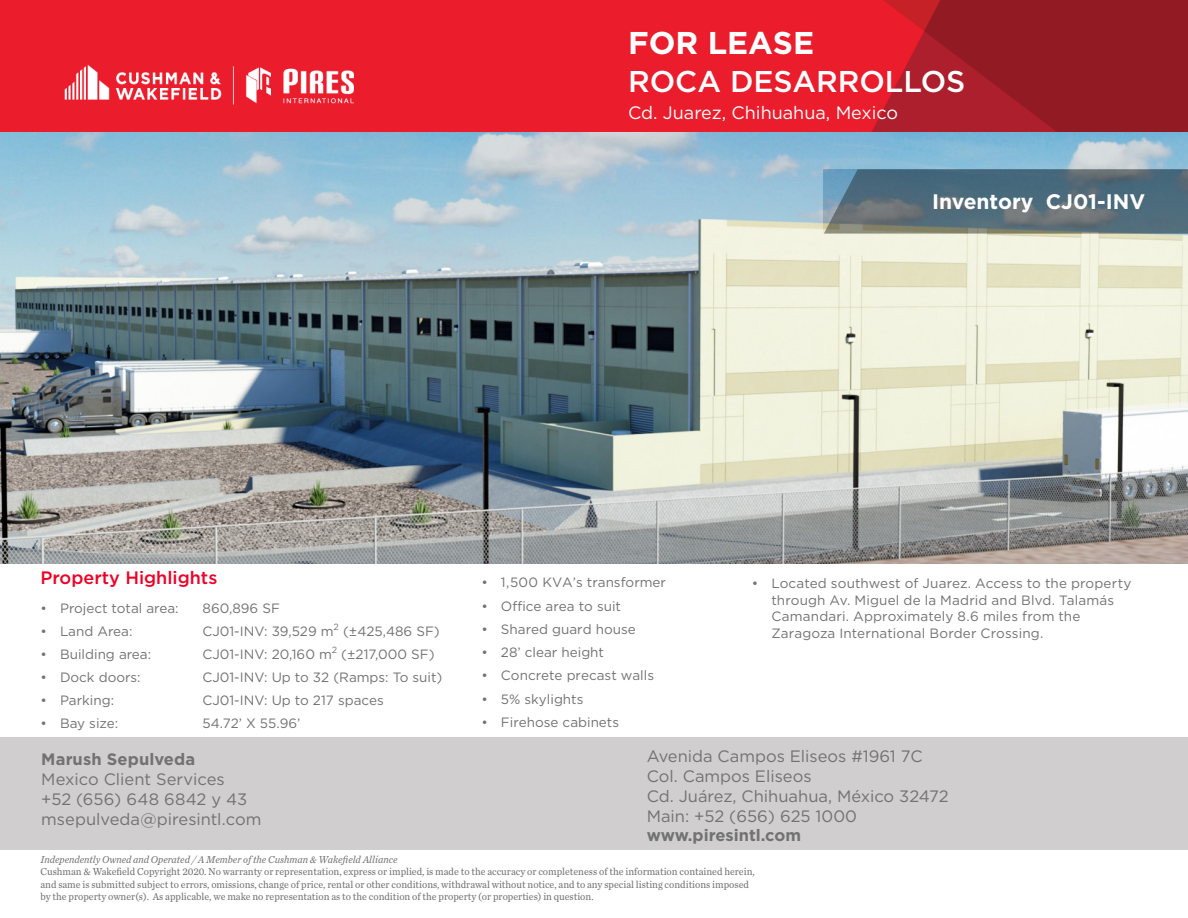
<style>
.page{position:relative;width:1188px;height:918px;background:#fff}
.page>*{position:absolute;margin:0;border:0;box-sizing:border-box;transform-origin:0 0}
.t1{font:700 31.5px "Gotham";color:#fff}
.t2{font:500 30px "Gotham";color:#fff}
.Subheading_-_gray{font:700 21px "Gotham";color:#fff}
.t3{font:18px "Gotham";color:#fff}
.Section_Head_-_red{font:500 18px "Gotham";color:#ef0027}
.t4{font:16.5px/19.8px "Gotham";color:#717271}
.t5{font:700 16.5px "Gotham";color:#717271}
.t6{font:13.5px/16.5px "Gotham";color:#717271}
.t7{font:10.5px/12.6px "Chronicle Text G2";color:#717271;scale:.95 1}
.t8{font:italic 10.5px "Chronicle Text G2";color:#717271;scale:.95 1}
</style>
<div class="page">
<div style="left:0;top:737px;width:1188px;height:112px;background:#d0cecf"></div>
<img style="left:0;top:0;width:1188px;height:133px">
<div style="left:39px;top:32px;width:294px;height:77px;background:#eb1c2b"></div>
<img style="left:64px;top:48px;width:314px;height:60px">
<img style="left:0;top:133px;width:1188px;height:431px">
<svg style="left:824px;top:169px;width:364px;height:65px"></svg>
<h1 class="t1" style="left:628px;top:22px;width:188px">FOR LEASE</h1>
<h2 class="t2" style="left:628px;top:62px;width:339px">ROCA DESARROLLOS</h2>
<h3 class="t3" style="left:628px;top:101px;width:272px">Cd. Juarez, Chihuahua, Mexico</h3>
<p class="Subheading_-_gray" style="left:932px;top:187px;width:215px">Inventory CJ01-INV</p>
<p class="Section_Head_-_red" style="left:40px;top:565px;width:178px">Property Highlights</p>
<p class="t6" style="left:40px;top:600px;width:140px">• Project total area:</p>
<p class="t6" style="left:203px;top:600px;width:79px">860,896 SF</p>
<p class="t6" style="left:40px;top:623px;width:94px">• Land Area:</p>
<p class="t6" style="left:203px;top:623px;width:239px">CJ01-INV: 39,529 m<sup>2</sup> (±425,486 SF)</p>
<p class="t6" style="left:40px;top:646px;width:112px">• Building area:</p>
<p class="t6" style="left:203px;top:646px;width:234px">CJ01-INV: 20,160 m<sup>2</sup> (±217,000 SF)</p>
<p class="t6" style="left:40px;top:669px;width:102px">• Dock doors:</p>
<p class="t6" style="left:203px;top:669px;width:241px">CJ01-INV: Up to 32 (Ramps: To suit)</p>
<p class="t6" style="left:40px;top:692px;width:75px">• Parking:</p>
<p class="t6" style="left:203px;top:692px;width:183px">CJ01-INV: Up to 217 spaces</p>
<p class="t6" style="left:40px;top:715px;width:79px">• Bay size:</p>
<p class="t6" style="left:203px;top:715px;width:100px">54.72’ X 55.96’</p>
<p class="t5" style="left:41px;top:749px;width:155px">Marush Sepulveda</p>
<p class="t4" style="left:41px;top:769px;width:222px">Mexico Client Services<br>+52 (656) 648 6842 y 43 msepulveda@piresintl.com</p>
<p class="t6" style="left:481px;top:574px;width:186px">• 1,500 KVA’s transformer</p>
<p class="t6" style="left:481px;top:597px;width:141px">• Office area to suit</p>
<p class="t6" style="left:481px;top:621px;width:156px">• Shared guard house</p>
<p class="t6" style="left:481px;top:644px;width:124px">• 28’ clear height</p>
<p class="t6" style="left:481px;top:667px;width:174px">• Concrete precast walls</p>
<p class="t6" style="left:481px;top:690px;width:104px">• 5% skylights</p>
<p class="t6" style="left:481px;top:714px;width:139px">• Firehose cabinets</p>
<p class="t6" style="left:771px;top:575px;width:362px;text-indent:-20px">• Located southwest of Juarez. Access to the property through Av. Miguel de la Madrid and Blvd. Talamás Camandari. Approximately 8.6 miles from the Zaragoza International Border Crossing.</p>
<p class="t4" style="left:647px;top:746px;width:304px">Avenida Campos Eliseos #1961 7C<br>Col. Campos Eliseos<br>Cd. Juárez, Chihuahua, México 32472<br>Main: +52 (656) 625 1000</p>
<p class="t5" style="left:647px;top:825px;width:156px">www.piresintl.com</p>
<p class="t8" style="left:40px;top:851px;width:377px">Independently Owned and Operated / A Member of the Cushman &amp; Wakefield Alliance</p>
<p class="t7" style="left:40px;top:865px;width:753px">Cushman &amp; Wakefield Copyright 2020. No warranty or representation, express or implied, is made to the accuracy or completeness of the information contained herein, and same is submitted subject to errors, omissions, change of price, rental or other conditions, withdrawal without notice, and to any special listing conditions imposed by the property owner(s). As applicable, we make no representation as to the condition of the property (or properties) in question.</p>
</div>
